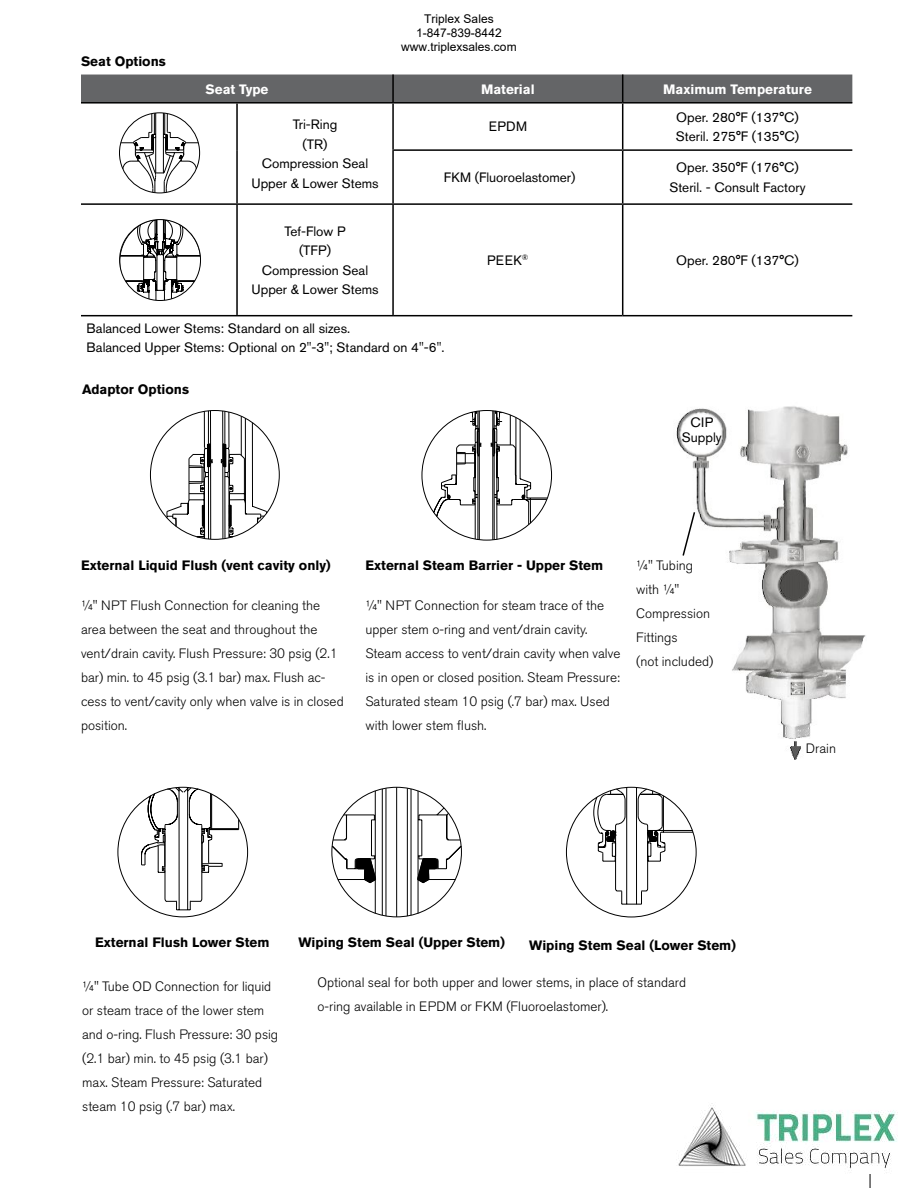
<style>
.page{position:relative;width:918px;height:1188px;background:#fff}
.page>*{position:absolute;margin:0;border:0;box-sizing:border-box;transform-origin:0 0}
.Body_Copy__16pt_Lead{font:300 13.5px/24px "Akzidenz Grotesk BE";color:#000}
.Text{font:13.5px/19.5px "Akzidenz Grotesk BE";color:#000;text-align:center}
.Body_Copy__16pt_Lead-2{font:700 13.5px "Akzidenz Grotesk BE";color:#000}
.Text-2{font:700 13.5px "Akzidenz Grotesk BE";color:#fff}
.Body_Copy___Sub-Head{font:700 13.5px "Akzidenz Grotesk BE";color:#000}
.t1{font:12px/14.4px "Arial";color:#000;text-align:center}
</style>
<div class="page">
<div style="left:81px;top:75px;width:771px;height:27px;background:#646567"></div>
<hr style="left:81px;top:102px;width:156px;height:2px;background:#000">
<hr style="left:237px;top:102px;width:156px;height:2px;background:#000">
<hr style="left:236px;top:104px;width:2px;height:46px;background:#000">
<hr style="left:393px;top:102px;width:230px;height:2px;background:#000">
<hr style="left:392px;top:104px;width:2px;height:45px;background:#000">
<hr style="left:623px;top:102px;width:229px;height:2px;background:#000">
<hr style="left:622px;top:104px;width:1px;height:45px;background:#000">
<hr style="left:236px;top:150px;width:2px;height:53px;background:#000">
<hr style="left:392px;top:149px;width:231px;height:2px;background:#000">
<hr style="left:392px;top:151px;width:2px;height:52px;background:#000">
<hr style="left:623px;top:149px;width:229px;height:2px;background:#000">
<hr style="left:622px;top:151px;width:1px;height:52px;background:#000">
<hr style="left:81px;top:203px;width:156px;height:2px;background:#000">
<hr style="left:237px;top:203px;width:156px;height:2px;background:#000">
<hr style="left:236px;top:205px;width:2px;height:110px;background:#000">
<hr style="left:393px;top:203px;width:230px;height:2px;background:#000">
<hr style="left:392px;top:205px;width:2px;height:110px;background:#000">
<hr style="left:623px;top:203px;width:229px;height:2px;background:#000">
<hr style="left:622px;top:205px;width:1px;height:110px;background:#000">
<hr style="left:81px;top:315px;width:156px;height:1px;background:#000">
<hr style="left:237px;top:315px;width:156px;height:1px;background:#000">
<hr style="left:393px;top:315px;width:230px;height:1px;background:#000">
<hr style="left:623px;top:315px;width:229px;height:1px;background:#000">
<svg style="left:121px;top:113px;width:77px;height:80px"></svg>
<div style="left:119px;top:112px;width:81px;height:81px;border:1px solid #000;border-radius:50%"></div>
<img style="left:676px;top:406px;width:190px;height:353px">
<svg style="left:681px;top:510px;width:15px;height:47px"></svg>
<svg style="left:166px;top:410px;width:102px;height:130px"></svg>
<svg style="left:433px;top:410px;width:115px;height:130px"></svg>
<svg style="left:141px;top:786px;width:98px;height:125px"></svg>
<hr style="left:386px;top:788px;width:1px;height:128px;background:#000">
<hr style="left:382px;top:789px;width:1px;height:126px;background:#000">
<hr style="left:375px;top:791px;width:1px;height:122px;background:#000">
<hr style="left:418px;top:791px;width:1px;height:122px;background:#000">
<hr style="left:407px;top:788px;width:1px;height:128px;background:#000">
<hr style="left:411px;top:789px;width:1px;height:126px;background:#000">
<hr style="left:396px;top:787px;width:1px;height:130px;background:#000">
<svg style="left:331px;top:807px;width:131px;height:77px"></svg>
<svg style="left:593px;top:787px;width:101px;height:118px"></svg>
<hr style="left:310px;top:220px;width:1px;height:81px;background:#000">
<hr style="left:120px;top:337px;width:81px;height:1px;background:#000">
<svg style="left:120px;top:220px;width:81px;height:81px"></svg>
<div style="left:119px;top:219px;width:82px;height:82px;border:1px solid #000;border-radius:50%"></div>
<hr style="left:870px;top:1148px;width:1px;height:40px;background:#000">
<img style="left:678px;top:1103px;width:220px;height:71px">
<p class="Body_Copy___Sub-Head" style="left:81px;top:53px;width:86px">Seat Options</p>
<p class="t1" style="left:401px;top:11px;width:117px">Triplex Sales<br>1-847-839-8442 www.triplexsales.com</p>
<p class="Text-2" style="left:206px;top:81px;width:65px">Seat Type</p>
<p class="Text-2" style="left:481px;top:81px;width:55px">Material</p>
<p class="Text-2" style="left:663px;top:81px;width:150px">Maximum Temperature</p>
<p class="Text" style="left:251px;top:115px;width:129px">Tri-Ring<br>(TR)<br>Compression Seal<br>Upper &amp; Lower Stems</p>
<p class="Text" style="left:489px;top:117px;width:40px">EPDM</p>
<p class="Text" style="left:676px;top:107px;width:124px">Oper. 280°F (137°C)</p>
<p class="Text" style="left:676px;top:127px;width:125px">Steril. 275°F (135°C)</p>
<p class="Text" style="left:444px;top:168px;width:133px">FKM (Fluoroelastomer)</p>
<p class="Text" style="left:669px;top:158px;width:138px">Oper. 350°F (176°C)<br>Steril. - Consult Factory</p>
<p class="Text" style="left:285px;top:221px;width:62px">Tef-Flow P</p>
<p class="Text" style="left:299px;top:241px;width:33px">(TFP)</p>
<p class="Text" style="left:262px;top:260px;width:108px">Compression Seal</p>
<p class="Text" style="left:251px;top:280px;width:129px">Upper &amp; Lower Stems</p>
<p class="Text" style="left:487px;top:250px;width:43px">PEEK<sup>®</sup></p>
<p class="Text" style="left:676px;top:250px;width:124px">Oper. 280°F (137°C)</p>
<p class="Text" style="left:86px;top:318px;width:265px">Balanced Lower Stems: Standard on all sizes.</p>
<p class="Text" style="left:86px;top:338px;width:360px">Balanced Upper Stems: Optional on 2"-3"; Standard on 4"-6".</p>
<p class="Body_Copy___Sub-Head" style="left:82px;top:381px;width:108px">Adaptor Options</p>
<p class="Text" style="left:691px;top:412px;width:24px">CIP</p>
<p class="Text" style="left:682px;top:427px;width:41px">Supply</p>
<p class="Body_Copy__16pt_Lead-2" style="left:81px;top:557px;width:251px">External Liquid Flush (vent cavity only)</p>
<p class="Body_Copy__16pt_Lead" style="left:81px;top:594px;width:264px">¼" NPT Flush Connection for cleaning the area between the seat and throughout the vent/drain cavity. Flush Pressure: 30 psig (2.1 bar) min. to 45 psig (3.1 bar) max. Flush ac&shy;cess to vent/cavity only when valve is in closed position.</p>
<p class="Body_Copy__16pt_Lead-2" style="left:366px;top:557px;width:239px">External Steam Barrier - Upper Stem</p>
<p class="Body_Copy__16pt_Lead" style="left:366px;top:594px;width:256px">¼" NPT Connection for steam trace of the upper stem o-ring and vent/drain cavity.<br>Steam access to vent/drain cavity when valve is in open or closed position. Steam Pressure:<br>Saturated steam 10 psig (.7 bar) max. Used with lower stem flush.</p>
<p class="Body_Copy__16pt_Lead" style="left:636px;top:553px;width:79px">¼" Tubing with ¼"<br>Compression<br>Fittings<br>(not included)</p>
<p class="Body_Copy__16pt_Lead" style="left:806px;top:736px;width:32px">Drain</p>
<p class="Body_Copy__16pt_Lead-2" style="left:95px;top:935px;width:176px">External Flush Lower Stem</p>
<p class="Body_Copy__16pt_Lead" style="left:82px;top:975px;width:198px">¼" Tube OD Connection for liquid or steam trace of the lower stem and o-ring. Flush Pressure: 30 psig (2.1 bar) min. to 45 psig (3.1 bar) max. Steam Pressure: Saturated steam 10 psig (.7 bar) max.</p>
<p class="Body_Copy__16pt_Lead-2" style="left:298px;top:935px;width:208px">Wiping Stem Seal (Upper Stem)</p>
<p class="Body_Copy__16pt_Lead-2" style="left:529px;top:937px;width:208px">Wiping Stem Seal (Lower Stem)</p>
<p class="Body_Copy__16pt_Lead" style="left:318px;top:971px;width:370px">Optional seal for both upper and lower stems, in place of standard o-ring available in EPDM or FKM (Fluoroelastomer).</p>
</div>
